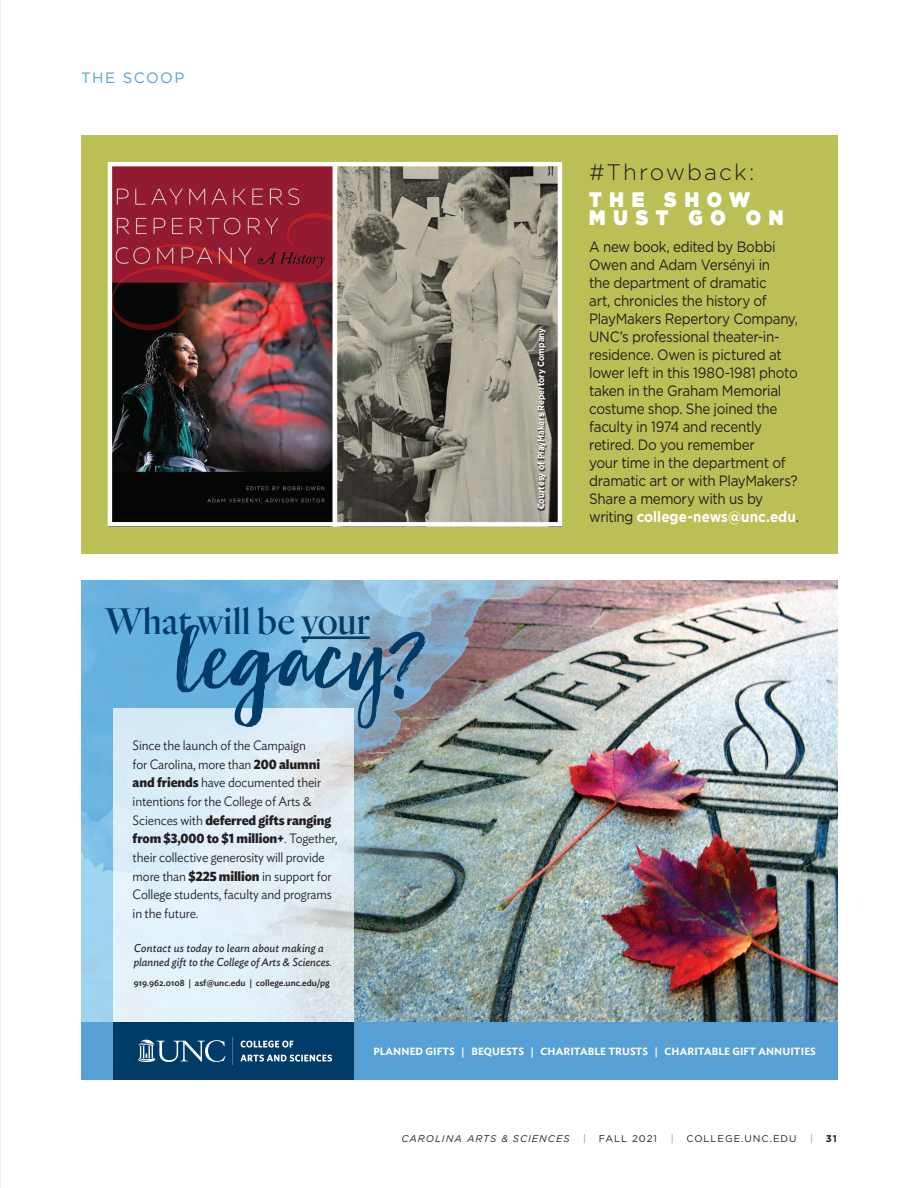
<style>
.page{position:relative;width:918px;height:1188px;background:#fff}
.page>*{position:absolute;margin:0;border:0;box-sizing:border-box;transform-origin:0 0}
.t1{font:98.85px "Lucky Turns";color:#013c69;scale:1.12 1}
.t2{font:500 38.4px "Quarto";letter-spacing:-.01em;color:#013c69}
.Body{font:300 22.5px "Gotham";letter-spacing:.09em;color:#231f20}
.Body-2{font:900 21px/18px "Gotham";letter-spacing:.41em;color:#fff;scale:.9 1}
.t3{font:15px/18px "Gotham";letter-spacing:-.025em;color:#231f20;scale:.9 1}
.t4{font:15px "Gotham";letter-spacing:.1em;color:#56a0d5}
.t5{font:300 13.5px/18.6px "Ideal Sans";letter-spacing:-.01em;color:#231f20;scale:.94 1}
.t6{font:italic 11.4px/14.4px "Ideal Sans";color:#231f20}
.t7{font:600 10.35px "Ideal Sans";letter-spacing:.01em;color:#fff}
.t8{font:9.75px "Gotham";letter-spacing:.1em;color:#231f20}
.t9{font:italic 9.75px "Gotham";letter-spacing:.1em;color:#231f20}
.t10{font:9.75px "Gotham";color:#56a0d5}
.t11{font:700 9.75px "Gotham";color:#231f20}
.t12{font:500 9.15px "Ideal Sans";color:#231f20}
.t13{font:700 9px "Gotham";color:#fff;scale:.9 1}
.s1{font-weight:700}
.s2{font-weight:700;color:#fff}
</style>
<div class="page">
<div style="left:81px;top:135px;width:757px;height:419px;background:#bac056"></div>
<img style="left:113px;top:167px;width:444px;height:355px">
<div style="left:108px;top:162px;width:454px;height:365px;border:4px solid #fff"></div>
<svg style="left:537px;top:329px;width:10px;height:182px;background:#69665e"></svg>
<img style="left:81px;top:580px;width:756px;height:442px">
<div style="left:81px;top:1022px;width:756px;height:57px;background:#56a0d5"></div>
<div style="left:113px;top:708px;width:240px;height:314px;background:#fff;opacity:.73"></div>
<hr style="left:301px;top:636px;width:69px;height:3px;background:#013c69">
<img style="left:387px;top:628px;width:43px;height:73px">
<div style="left:113px;top:1022px;width:240px;height:57px;background:#013c69"></div>
<img style="left:139px;top:1037px;width:192px;height:27px">
<p class="t4" style="left:81px;top:68px;width:105px">THE SCOOP</p>
<p class="t2" style="left:105px;top:596px;width:267px">Whatwill be your</p>
<p class="t1" style="left:174px;top:613px;width:196px">legacy</p>
<p class="t5" style="left:133px;top:735px;width:220px">Since the launch of the Campaign<br>for Carolina, more than <span class="s1">200 alumni and friends</span> have documented their intentions for the College of Arts &amp; Sciences with <span class="s1">deferred gifts ranging from $3,000 to $1 million+</span>. Together, their collective generosity will provide more than <span class="s1">$225 million</span> in support for College students, faculty and programs in the future.</p>
<p class="t6" style="left:134px;top:940px;width:200px">Contact us today to learn about making a planned gift to the College of Arts &amp; Sciences.</p>
<p class="t12" style="left:134px;top:975px;width:197px">919.962.0108 | asf@unc.edu | college.unc.edu/pg</p>
<p class="t13" style="left:536px;top:509px;width:203px;rotate:-90deg">Courtesy of PlayMakers Repertory Company</p>
<p class="Body" style="left:589px;top:160px;width:167px">#Throwback:</p>
<p class="Body-2" style="left:589px;top:190px;width:218px">THE SHOW<br>MUST GO ON</p>
<p class="t3" style="left:589px;top:237px;width:235px">A new book, edited by Bobbi<br>Owen and Adam Versényi in<br>the department of dramatic<br>art, chronicles the history of<br>PlayMakers Repertory Company,<br>UNC’s professional theater-in&shy;residence. Owen is pictured at lower left in this 1980-1981 photo taken in the Graham Memorial costume shop. She joined the faculty in 1974 and recently retired. Do you remember<br>your time in the department of dramatic art or with PlayMakers?<br>Share a memory with us by writing <span class="s2">college-news@unc.edu</span>.</p>
<p class="t7" style="left:374px;top:1043px;width:444px">PLANNED GIFTS | BEQUESTS | CHARITABLE TRUSTS | CHARITABLE GIFT ANNUITIES</p>
<p class="t9" style="left:401px;top:1132px;width:170px">CAROLINA ARTS &amp; SCIENCES</p>
<p class="t10" style="left:583px;top:1132px;width:4px">|</p>
<p class="t8" style="left:599px;top:1132px;width:60px">FALL 2021</p>
<p class="t10" style="left:671px;top:1132px;width:4px">|</p>
<p class="t8" style="left:686px;top:1132px;width:112px">COLLEGE.UNC.EDU</p>
<p class="t10" style="left:810px;top:1132px;width:4px">|</p>
<p class="t11" style="left:826px;top:1133px;width:13px">31</p>
</div>
